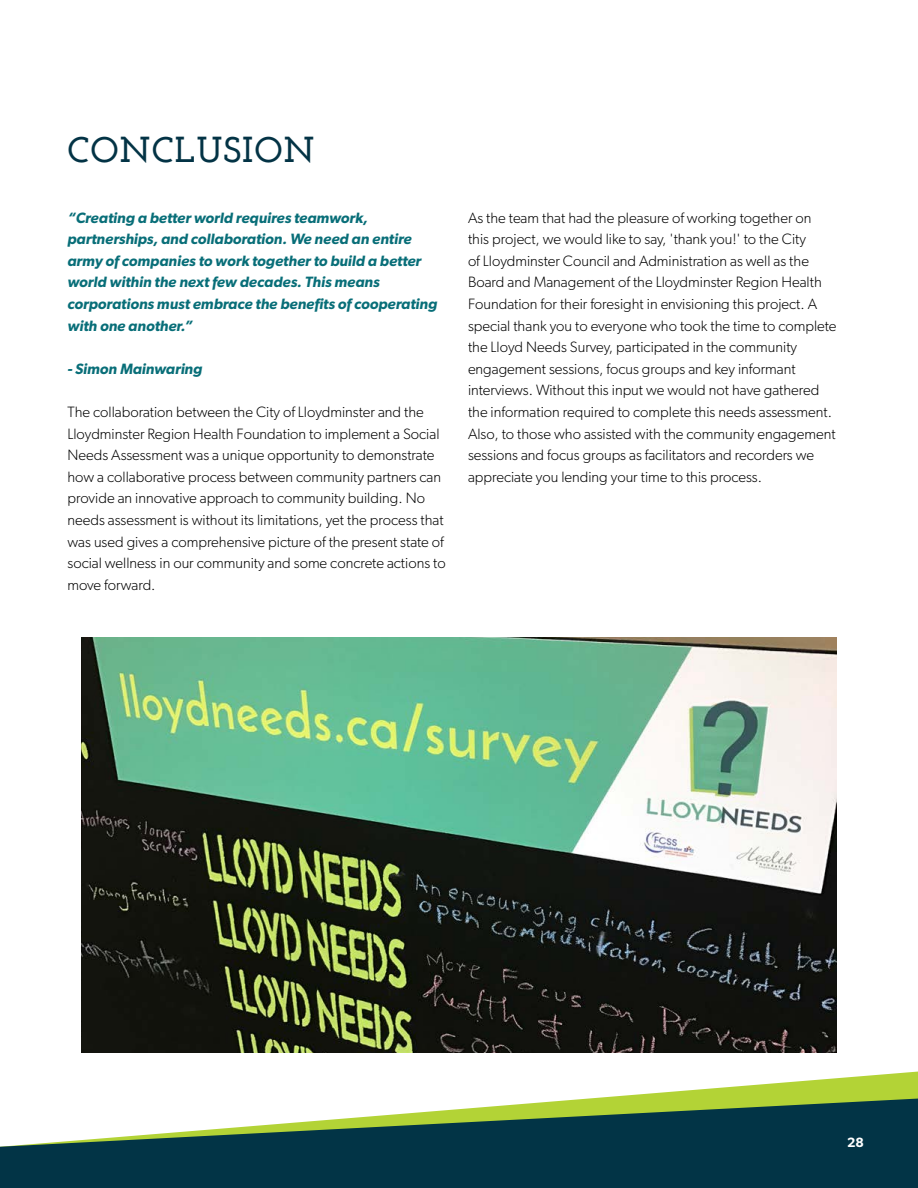
<style>
.page{position:relative;width:918px;height:1188px;background:#fff}
.page>*{position:absolute;margin:0;border:0;box-sizing:border-box;transform-origin:0 0}
.t1{font:700 36px "Josefin Slab";letter-spacing:.03em;color:#033345}
.t2{font:300 15px/21.6px "Gibson";color:#000}
.t3{font:italic 600 15px/21.6px "Gibson";color:#086e78}
.t4{font:600 13.5px "Gibson";color:#fff}
</style>
<div class="page">
<svg style="left:584px;top:1072px;width:334px;height:27px"></svg>
<svg style="left:0;top:1099px;width:918px;height:89px;fill:#023446"></svg>
<img style="left:81px;top:638px;width:756px;height:415px">
<h1 class="t1" style="left:68px;top:128px;width:249px">CONCLUSION</h1>
<p class="t3" style="left:68px;top:206px;width:371px">“Creating a better world requires teamwork, partnerships, and collaboration. We need an entire army of companies to work together to build a better world within the next few decades. This means corporations must embrace the benefits of cooperating with one another.”</p>
<p class="t3" style="left:68px;top:357px;width:136px">- Simon Mainwaring</p>
<p class="t2" style="left:68px;top:401px;width:380px">The collaboration between the City of Lloydminster and the Lloydminster Region Health Foundation to implement a Social Needs Assessment was a unique opportunity to demonstrate how a collaborative process between community partners can provide an innovative approach to community building. No needs assessment is without its limitations, yet the process that was used gives a comprehensive picture of the present state of social wellness in our community and some concrete actions to move forward.</p>
<p class="t2" style="left:468px;top:206px;width:370px">As the team that had the pleasure of working together on<br>this project, we would like to say, 'thank you!' to the City<br>of Lloydminster Council and Administration as well as the Board and Management of the Lloydminster Region Health Foundation for their foresight in envisioning this project. A special thank you to everyone who took the time to complete the Lloyd Needs Survey, participated in the community engagement sessions, focus groups and key informant interviews. Without this input we would not have gathered the information required to complete this needs assessment.<br>Also, to those who assisted with the community engagement sessions and focus groups as facilitators and recorders we appreciate you lending your time to this process.</p>
<p class="t4" style="left:847px;top:1134px;width:18px">28</p>
</div>
